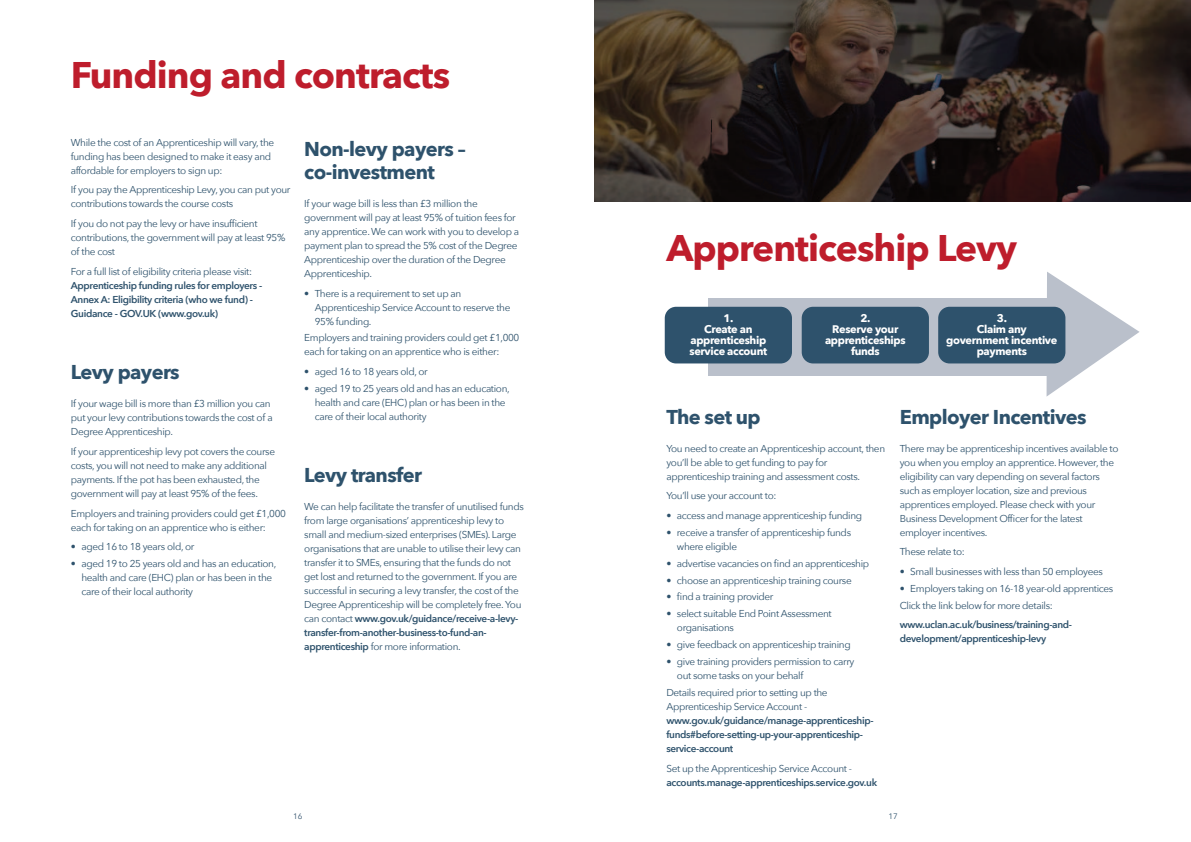
<style>
.page{position:relative;width:1191px;height:842px;background:#fff}
.page>*{position:absolute;margin:0;border:0;box-sizing:border-box;transform-origin:0 0}
.t1{font:700 37px "Avenir Next";letter-spacing:-.025em;color:#be1d2c}
.t2{font:700 20px/23px "Avenir Next";letter-spacing:-.03em;color:#2e526c}
.t3{font:700 11px/11px "Avenir Next";letter-spacing:-.03em;color:#fff;text-align:center}
.t4{font:10px/14px "Avenir Next";letter-spacing:-.035em;color:#2e526c}
.t5{font:600 10px/14px "Avenir Next";letter-spacing:-.035em;color:#2e526c}
.t6{font:8px "Avenir Next";color:#31516c}
.t7{font:8px "Avenir Next";color:#2e526c}
.s1{font-weight:400}
.s2{font-weight:600}
</style>
<div class="page">
<img style="left:595px;top:0;width:596px;height:201px">
<div style="left:708px;top:298px;width:357px;height:77px;background:#bac0cb"></div>
<svg style="left:1046px;top:272px;width:93px;height:125px"></svg>
<div style="left:665px;top:307px;width:127px;height:56px;background:#2e526c;border-radius:11px"></div>
<div style="left:801px;top:307px;width:128px;height:56px;background:#2e526c;border-radius:11px"></div>
<div style="left:938px;top:307px;width:127px;height:56px;background:#2e526c;border-radius:11px"></div>
<p class="t1" style="left:71px;top:51px;width:381px">Funding and contracts</p>
<p class="t4" style="left:71px;top:135px;width:205px">While the cost of an Apprenticeship will vary, the funding has been designed to make it easy and affordable for employers to sign up:</p>
<p class="t4" style="left:71px;top:183px;width:221px">If you pay the Apprenticeship Levy, you can put your contributions towards the course costs</p>
<p class="t4" style="left:71px;top:217px;width:216px">If you do not pay the levy or have insufficient contributions, the government will pay at least 95% of the cost</p>
<p class="t5" style="left:71px;top:264px;width:193px"><span class="s1">For a full list of eligibility criteria please visit:<br></span>Apprenticeship funding rules for employers - Annex A: Eligibility criteria (who we fund) - Guidance - GOV.UK (www.gov.uk)</p>
<p class="t2" style="left:71px;top:361px;width:110px">Levy payers</p>
<p class="t4" style="left:71px;top:397px;width:203px">If your wage bill is more than £3 million you can put your levy contributions towards the cost of a<br>Degree Apprenticeship.</p>
<p class="t4" style="left:71px;top:445px;width:206px">If your apprenticeship levy pot covers the course costs, you will not need to make any additional payments. If the pot has been exhausted, the government will pay at least 95% of the fees.</p>
<p class="t4" style="left:71px;top:506px;width:217px">Employers and training providers could get £1,000 each for taking on an apprentice who is either:</p>
<p class="t4" style="left:71px;top:540px;width:125px">• aged 16 to 18 years old, or</p>
<p class="t4" style="left:81px;top:557px;width:196px;text-indent:-11px">• aged 19 to 25 years old and has an education, health and care (EHC) plan or has been in the care of their local authority</p>
<p class="t2" style="left:304px;top:138px;width:163px">Non-levy payers – co-investment</p>
<p class="t4" style="left:304px;top:197px;width:216px">If your wage bill is less than £3 million the government will pay at least 95% of tuition fees for any apprentice. We can work with you to develop a payment plan to spread the 5% cost of the Degree Apprenticeship over the duration of the Degree Apprenticeship.</p>
<p class="t4" style="left:315px;top:286px;width:197px;text-indent:-11px">• There is a requirement to set up an<br>Apprenticeship Service Account to reserve the<br>95% funding.</p>
<p class="t4" style="left:304px;top:331px;width:217px">Employers and training providers could get £1,000 each for taking on an apprentice who is either:</p>
<p class="t4" style="left:304px;top:365px;width:125px">• aged 16 to 18 years old, or</p>
<p class="t4" style="left:315px;top:382px;width:196px;text-indent:-11px">• aged 19 to 25 years old and has an education, health and care (EHC) plan or has been in the care of their local authority</p>
<p class="t2" style="left:304px;top:464px;width:119px">Levy transfer</p>
<p class="t4" style="left:304px;top:500px;width:221px">We can help facilitate the transfer of unutilised funds from large organisations’ apprenticeship levy to small and medium-sized enterprises (SMEs). Large organisations that are unable to utilise their levy can transfer it to SMEs, ensuring that the funds do not get lost and returned to the government. If you are successful in securing a levy transfer, the cost of the Degree Apprenticeship will be completely free. You can contact <span class="s2">www.gov.uk/guidance/receive-a-levy&shy;transfer-from-another-business-to-fund-an&shy;apprenticeship</span> for more information.</p>
<p class="t1" style="left:666px;top:224px;width:352px">Apprenticeship Levy</p>
<p class="t3" style="left:689px;top:313px;width:79px">1.<br>Create an apprenticeship service account</p>
<p class="t3" style="left:825px;top:313px;width:82px">2.<br>Reserve your apprenticeships funds</p>
<p class="t3" style="left:946px;top:313px;width:113px">3.<br>Claim any government incentive payments</p>
<p class="t2" style="left:666px;top:406px;width:96px">The set up</p>
<p class="t4" style="left:666px;top:442px;width:220px">You need to create an Apprenticeship account, then you’ll be able to get funding to pay for apprenticeship training and assessment costs.</p>
<p class="t4" style="left:666px;top:489px;width:112px">You’ll use your account to:</p>
<p class="t4" style="left:666px;top:509px;width:197px">• access and manage apprenticeship funding</p>
<p class="t4" style="left:677px;top:526px;width:176px;text-indent:-11px">• receive a transfer of apprenticeship funds where eligible</p>
<p class="t4" style="left:666px;top:557px;width:204px">• advertise vacancies on find an apprenticeship</p>
<p class="t4" style="left:666px;top:573px;width:187px">• choose an apprenticeship training course</p>
<p class="t4" style="left:666px;top:590px;width:109px">• find a training provider</p>
<p class="t4" style="left:677px;top:607px;width:156px;text-indent:-11px">• select suitable End Point Assessment organisations</p>
<p class="t4" style="left:666px;top:638px;width:186px">• give feedback on apprenticeship training</p>
<p class="t4" style="left:677px;top:655px;width:179px;text-indent:-11px">• give training providers permission to carry out some tasks on your behalf</p>
<p class="t5" style="left:666px;top:686px;width:209px"><span class="s1">Details required prior to setting up the Apprenticeship Service Account - </span>www.gov.uk/guidance/manage-apprenticeship&shy;funds#before-setting-up-your-apprenticeship&shy;service-account</p>
<p class="t5" style="left:666px;top:761px;width:212px"><span class="s1">Set up the Apprenticeship Service Account - </span>accounts.manage-apprenticeships.service.gov.uk</p>
<p class="t2" style="left:899px;top:406px;width:188px">Employer Incentives</p>
<p class="t4" style="left:899px;top:442px;width:220px">There may be apprenticeship incentives available to you when you employ an apprentice. However, the eligibility can vary depending on several factors such as employer location, size and previous apprentices employed. Please check with your Business Development Officer for the latest employer incentives.</p>
<p class="t4" style="left:899px;top:545px;width:67px">These relate to:</p>
<p class="t4" style="left:899px;top:565px;width:205px">• Small businesses with less than 50 employees</p>
<p class="t4" style="left:899px;top:582px;width:215px">• Employers taking on 16-18 year-old apprentices</p>
<p class="t4" style="left:899px;top:599px;width:154px">Click the link below for more details:</p>
<p class="t5" style="left:899px;top:618px;width:174px">www.uclan.ac.uk/business/training-and&shy;development/apprenticeship-levy</p>
<p class="t6" style="left:293px;top:810px;width:11px">16</p>
<p class="t7" style="left:888px;top:810px;width:11px">17</p>
</div>
